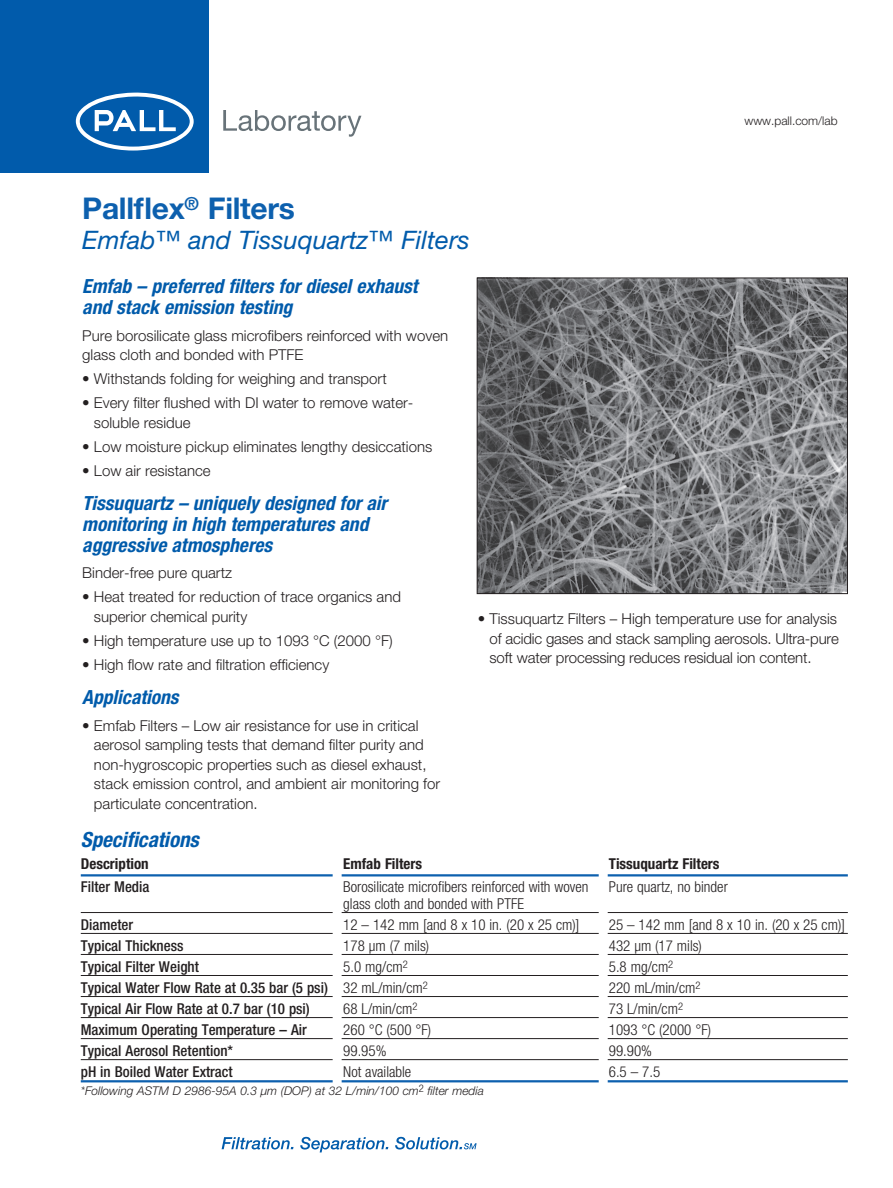
<style>
.page{position:relative;width:893px;height:1188px;background:#fff}
.page>*{position:absolute;margin:0;border:0;box-sizing:border-box;transform-origin:0 0}
._01_Sell_Sheet_Title{font:700 30px "Helvetica Neue LT Std";letter-spacing:-.01em;color:#0d60ae}
._02_Sub-Title_under{font:italic 25.5px "Helvetica Neue LT Std";color:#015bab}
._13_Spec_Head_Text{font:italic 700 condensed 21px "Helvetica Neue LT Std";color:#015bab}
._03_Subtitles{font:italic 700 condensed 19.5px/21px "Helvetica Neue LT Std";color:#015bab}
.Level_1_Body_Text{font:300 15px/19.5px "Helvetica Neue LT Std";color:#231f20}
._19_Table_Text_2C__2{font:500 condensed 15px "Helvetica Neue LT Std";color:#231f20}
._19_Table_Text_2C__2-2{font:300 condensed 15px "Helvetica Neue LT Std";color:#231f20}
._18_Table_Text2c_Rul{font:300 condensed 15px "Helvetica Neue LT Std";color:#231f20}
._17_Table_Heads_PNPk{font:700 condensed 15px "Helvetica Neue LT Std";color:#231f20}
._20_Table_Text_2C__R{font:500 condensed 15px "Helvetica Neue LT Std";color:#231f20}
._20_Table_Text_2C__R-2{font:300 condensed 15px "Helvetica Neue LT Std";color:#231f20}
._18_Table_Text2c_Rul-2{font:500 condensed 15px "Helvetica Neue LT Std";color:#231f20}
._10_Caption{font:italic 300 12px "Helvetica Neue LT Std";color:#231f20}
._06_1st_paragraph_bo{font:300 12px "Helvetica Neue LT Std";color:#231f20}
.s1{font-weight:300}
</style>
<div class="page">
<svg style="left:222px;top:1137px;width:72px;height:12px"></svg>
<svg style="left:300px;top:1137px;width:88px;height:15px"></svg>
<svg style="left:395px;top:1137px;width:82px;height:13px"></svg>
<img style="left:479px;top:280px;width:367px;height:312px">
<div style="left:477px;top:278px;width:371px;height:316px;border:1px solid #231f20"></div>
<div style="left:0;top:0;width:209px;height:172px;background:#015bab"></div>
<svg style="left:76px;top:92px;width:118px;height:59px"></svg>
<svg style="left:223px;top:110px;width:138px;height:27px"></svg>
<hr style="left:81px;top:874px;width:767px;height:3px;background:#0d60ae">
<hr style="left:81px;top:912px;width:767px;height:1px;background:#231f20">
<hr style="left:81px;top:933px;width:767px;height:1px;background:#231f20">
<hr style="left:81px;top:954px;width:767px;height:1px;background:#231f20">
<hr style="left:81px;top:975px;width:767px;height:1px;background:#231f20">
<hr style="left:81px;top:996px;width:767px;height:1px;background:#231f20">
<hr style="left:81px;top:1017px;width:767px;height:1px;background:#231f20">
<hr style="left:81px;top:1038px;width:767px;height:1px;background:#231f20">
<hr style="left:81px;top:1059px;width:767px;height:1px;background:#231f20">
<hr style="left:81px;top:1080px;width:767px;height:2px;background:#0d60ae">
<div style="left:599px;top:865px;width:9px;height:226px;background:#fff"></div>
<div style="left:333px;top:865px;width:9px;height:219px;background:#fff"></div>
<p class="_06_1st_paragraph_bo" style="left:744px;top:114px;width:95px">www.pall.com/lab</p>
<p class="_01_Sell_Sheet_Title" style="left:82px;top:189px;width:214px">Pallflex<sup>®</sup> Filters</p>
<p class="_02_Sub-Title_under" style="left:82px;top:224px;width:389px">Emfab™ and Tissuquartz™ Filters</p>
<p class="_03_Subtitles" style="left:82px;top:276px;width:337px">Emfab – preferred filters for diesel exhaust and stack emission testing</p>
<p class="Level_1_Body_Text" style="left:82px;top:325px;width:367px">Pure borosilicate glass microfibers reinforced with woven glass cloth and bonded with PTFE</p>
<p class="Level_1_Body_Text" style="left:82px;top:369px;width:306px">• Withstands folding for weighing and transport</p>
<p class="Level_1_Body_Text" style="left:94px;top:393px;width:321px;text-indent:-12px">• Every filter flushed with DI water to remove water&shy;soluble residue</p>
<p class="Level_1_Body_Text" style="left:82px;top:436px;width:352px">• Low moisture pickup eliminates lengthy desiccations</p>
<p class="Level_1_Body_Text" style="left:82px;top:460px;width:130px">• Low air resistance</p>
<p class="_03_Subtitles" style="left:82px;top:493px;width:306px">Tissuquartz – uniquely designed for air monitoring in high temperatures and aggressive atmospheres</p>
<p class="Level_1_Body_Text" style="left:82px;top:563px;width:151px">Binder-free pure quartz</p>
<p class="Level_1_Body_Text" style="left:94px;top:587px;width:309px;text-indent:-12px">• Heat treated for reduction of trace organics and superior chemical purity</p>
<p class="Level_1_Body_Text" style="left:82px;top:631px;width:312px">• High temperature use up to 1093 °C (2000 °F)</p>
<p class="Level_1_Body_Text" style="left:82px;top:655px;width:249px">• High flow rate and filtration efficiency</p>
<p class="_03_Subtitles" style="left:82px;top:687px;width:98px">Applications</p>
<p class="Level_1_Body_Text" style="left:94px;top:715px;width:348px;text-indent:-12px">• Emfab Filters – Low air resistance for use in critical aerosol sampling tests that demand filter purity and non-hygroscopic properties such as diesel exhaust, stack emission control, and ambient air monitoring for particulate concentration.</p>
<p class="Level_1_Body_Text" style="left:489px;top:609px;width:351px;text-indent:-12px">• Tissuquartz Filters – High temperature use for analysis of acidic gases and stack sampling aerosols. Ultra-pure soft water processing reduces residual ion content.</p>
<p class="_13_Spec_Head_Text" style="left:81px;top:827px;width:120px">Specifications</p>
<p class="_17_Table_Heads_PNPk" style="left:81px;top:855px;width:69px">Description</p>
<p class="_17_Table_Heads_PNPk" style="left:343px;top:855px;width:80px">Emfab Filters</p>
<p class="_17_Table_Heads_PNPk" style="left:609px;top:855px;width:112px">Tissuquartz Filters</p>
<p class="_18_Table_Text2c_Rul-2" style="left:81px;top:878px;width:70px">Filter Media</p>
<p class="_18_Table_Text2c_Rul" style="left:343px;top:878px;width:247px">Borosilicate microfibers reinforced with woven</p>
<p class="_18_Table_Text2c_Rul" style="left:609px;top:878px;width:121px">Pure quartz, no binder</p>
<p class="_18_Table_Text2c_Rul" style="left:343px;top:895px;width:182px">glass cloth and bonded with PTFE</p>
<p class="_19_Table_Text_2C__2" style="left:81px;top:916px;width:54px">Diameter</p>
<p class="_19_Table_Text_2C__2-2" style="left:343px;top:916px;width:238px">12 – 142 mm [and 8 x 10 in. (20 x 25 cm)]</p>
<p class="_19_Table_Text_2C__2-2" style="left:609px;top:916px;width:238px">25 – 142 mm [and 8 x 10 in. (20 x 25 cm)]</p>
<p class="_19_Table_Text_2C__2" style="left:81px;top:937px;width:104px">Typical Thickness</p>
<p class="_19_Table_Text_2C__2-2" style="left:343px;top:937px;width:87px">178 μm (7 mils)</p>
<p class="_19_Table_Text_2C__2-2" style="left:609px;top:937px;width:95px">432 μm (17 mils)</p>
<p class="_19_Table_Text_2C__2" style="left:81px;top:958px;width:120px">Typical Filter Weight</p>
<p class="_19_Table_Text_2C__2-2" style="left:343px;top:958px;width:66px">5.0 mg/cm<sup>2</sup></p>
<p class="_19_Table_Text_2C__2-2" style="left:609px;top:958px;width:66px">5.8 mg/cm<sup>2</sup></p>
<p class="_19_Table_Text_2C__2" style="left:81px;top:979px;width:349px">Typical Water Flow Rate at 0.35 bar (5 psi) <span class="s1">32 mL/min/cm</span><sup>2</sup></p>
<p class="_19_Table_Text_2C__2-2" style="left:609px;top:979px;width:93px">220 mL/min/cm<sup>2</sup></p>
<p class="_19_Table_Text_2C__2" style="left:81px;top:1000px;width:231px">Typical Air Flow Rate at 0.7 bar (10 psi)</p>
<p class="_19_Table_Text_2C__2-2" style="left:343px;top:1000px;width:76px">68 L/min/cm<sup>2</sup></p>
<p class="_19_Table_Text_2C__2-2" style="left:609px;top:1000px;width:76px">73 L/min/cm<sup>2</sup></p>
<p class="_19_Table_Text_2C__2" style="left:81px;top:1021px;width:228px">Maximum Operating Temperature – Air</p>
<p class="_19_Table_Text_2C__2-2" style="left:343px;top:1021px;width:89px">260 °C (500 °F)</p>
<p class="_19_Table_Text_2C__2-2" style="left:609px;top:1021px;width:104px">1093 °C (2000 °F)</p>
<p class="_19_Table_Text_2C__2" style="left:81px;top:1042px;width:154px">Typical Aerosol Retention*</p>
<p class="_19_Table_Text_2C__2-2" style="left:343px;top:1042px;width:45px">99.95%</p>
<p class="_19_Table_Text_2C__2-2" style="left:609px;top:1042px;width:45px">99.90%</p>
<p class="_20_Table_Text_2C__R" style="left:81px;top:1063px;width:153px">pH in Boiled Water Extract</p>
<p class="_20_Table_Text_2C__R-2" style="left:343px;top:1063px;width:70px">Not available</p>
<p class="_20_Table_Text_2C__R-2" style="left:609px;top:1063px;width:53px">6.5 – 7.5</p>
<p class="_10_Caption" style="left:81px;top:1084px;width:405px">*Following ASTM D 2986-95A 0.3 μm (DOP) at 32 L/min/100 cm<sup>2</sup> filter media</p>
</div>
